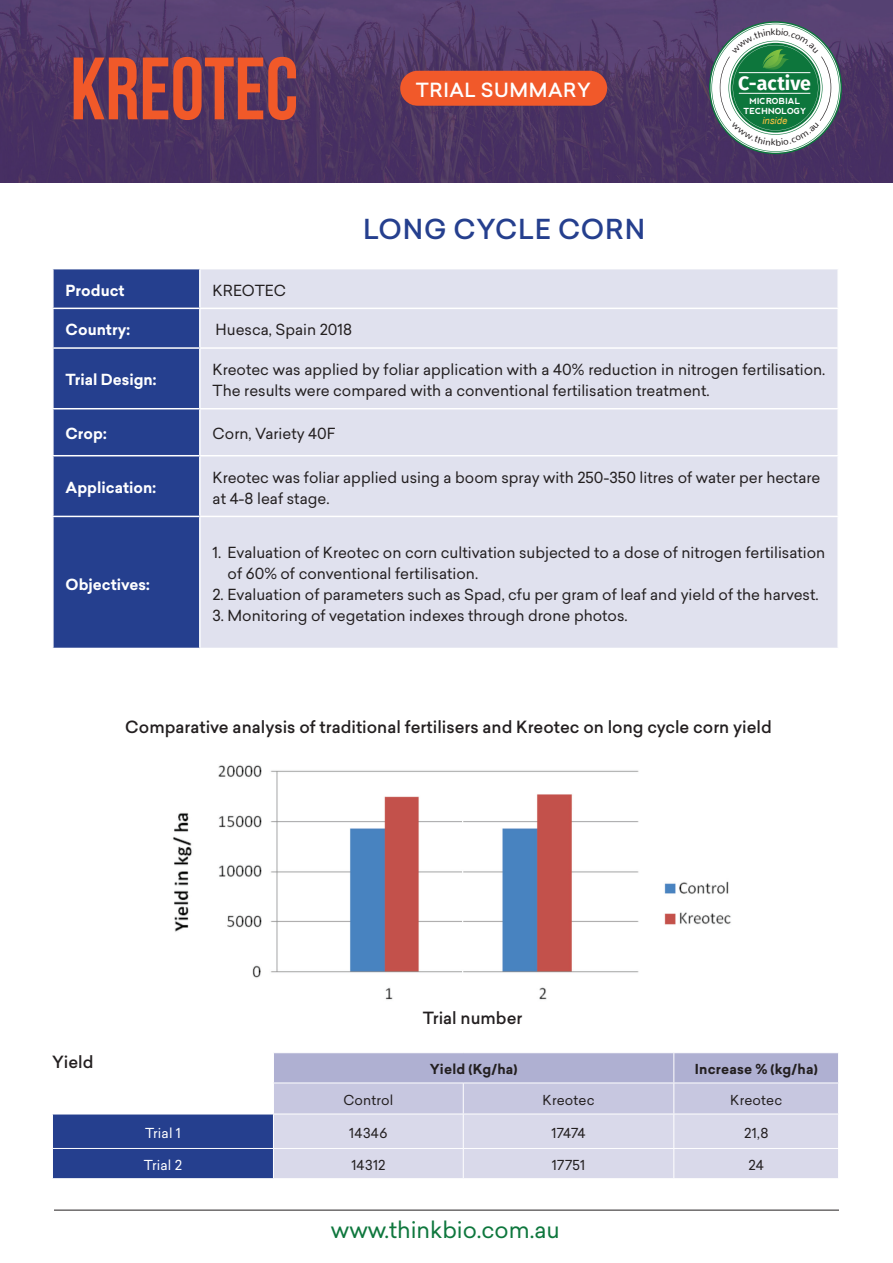
<style>
.page{position:relative;width:893px;height:1263px;background:#fff}
.page>*{position:absolute;margin:0;border:0;box-sizing:border-box;transform-origin:0 0}
.t1{font:700 88.2px "Bebas Neue";color:#f15929;scale:.96 1}
.t2{font:500 27px "Sailec";letter-spacing:.03em;color:#253f8e}
.t3{font:22.5px "Sailec";color:#0e773d}
.t4{font:700 19.5px "Fira Sans";color:#fff}
.t5{font:500 19.2px "Sailec";letter-spacing:.03em;color:#fff}
.t6{font:500 16.5px "Sailec";color:#231f20}
.t7{font:15px/21px "Sailec";color:#231f20}
.t8{font:700 15px "Sailec";color:#fff}
.t9{font:13.5px "Sailec";letter-spacing:.01em;color:#231f20}
.t10{font:700 13.5px "Sailec";letter-spacing:.015em;color:#231f20}
.t11{font:13.5px "Sailec";letter-spacing:.01em;color:#fff}
.t12{font:italic 9.6px "Arial";color:#fec241}
.t13{font:700 8.4px/10.1px "nevis";color:#fff;text-align:center}
</style>
<div class="page">
<img style="left:0;top:0;width:893px;height:182px">
<hr style="left:54px;top:1210px;width:785px;height:1px;background:#231f20">
<div style="left:400px;top:71px;width:207px;height:35px;background:#f1592a;border-radius:17px"></div>
<div style="left:54px;top:269px;width:145px;height:379px;background:#253f8e"></div>
<div style="left:201px;top:269px;width:636px;height:379px;background:#e0e1ee"></div>
<hr style="left:52px;top:308px;width:148px;height:1px;background:#fff">
<hr style="left:200px;top:308px;width:639px;height:1px;background:#fff">
<hr style="left:52px;top:347px;width:148px;height:2px;background:#fff">
<hr style="left:200px;top:347px;width:639px;height:2px;background:#fff">
<hr style="left:52px;top:408px;width:148px;height:1px;background:#fff">
<hr style="left:200px;top:408px;width:639px;height:1px;background:#fff">
<hr style="left:52px;top:455px;width:148px;height:1px;background:#fff">
<hr style="left:200px;top:455px;width:639px;height:1px;background:#fff">
<hr style="left:52px;top:516px;width:148px;height:1px;background:#fff">
<hr style="left:200px;top:516px;width:639px;height:1px;background:#fff">
<img style="left:173px;top:765px;width:558px;height:235px">
<svg style="left:52px;top:1053px;width:787px;height:125px;background:#bbbfda"></svg>
<svg style="left:709px;top:21px;width:133px;height:133px"></svg>
<h1 class="t1" style="left:70px;top:40px;width:239px">KREOtec</h1>
<p class="t5" style="left:416px;top:77px;width:176px">TRIAL SUMMARY</p>
<h2 class="t2" style="left:363px;top:210px;width:284px">LONG CYCLE CORN</h2>
<h3 class="t4" style="left:738px;top:69px;width:74px">C-active</h3>
<p class="t13" style="left:743px;top:96px;width:64px">MICROBIAL<br>TECHNOLOGY</p>
<p class="t12" style="left:762px;top:114px;width:26px">inside</p>
<p class="t8" style="left:66px;top:279px;width:61px">Product</p>
<p class="t7" style="left:213px;top:279px;width:75px">KREOTEC</p>
<p class="t8" style="left:66px;top:319px;width:66px">Country:</p>
<p class="t7" style="left:216px;top:319px;width:138px">Huesca, Spain 2018</p>
<p class="t8" style="left:66px;top:369px;width:93px">Trial Design:</p>
<p class="t7" style="left:213px;top:359px;width:614px">Kreotec was applied by foliar application with a 40% reduction in nitrogen fertilisation.<br>The results were compared with a conventional fertilisation treatment.</p>
<p class="t8" style="left:66px;top:423px;width:43px">Crop:</p>
<p class="t7" style="left:213px;top:423px;width:124px">Corn, Variety 40F</p>
<p class="t8" style="left:66px;top:477px;width:92px">Application:</p>
<p class="t7" style="left:213px;top:466px;width:609px">Kreotec was foliar applied using a boom spray with 250-350 litres of water per hectare at 4-8 leaf stage.</p>
<p class="t8" style="left:66px;top:573px;width:86px">Objectives:</p>
<p class="t7" style="left:228px;top:542px;width:599px;text-indent:-15px">1. Evaluation of Kreotec on corn cultivation subjected to a dose of nitrogen fertilisation of 60% of conventional fertilisation.</p>
<p class="t7" style="left:213px;top:584px;width:607px">2. Evaluation of parameters such as Spad, cfu per gram of leaf and yield of the harvest.</p>
<p class="t7" style="left:213px;top:605px;width:416px">3. Monitoring of vegetation indexes through drone photos.</p>
<p class="t6" style="left:125px;top:715px;width:648px">Comparative analysis of traditional fertilisers and Kreotec on long cycle corn yield</p>
<p class="t6" style="left:52px;top:1050px;width:43px">Yield</p>
<p class="t6" style="left:423px;top:1006px;width:101px">Trial number</p>
<p class="t10" style="left:430px;top:1060px;width:89px">Yield (Kg/ha)</p>
<p class="t10" style="left:695px;top:1060px;width:124px">Increase % (kg/ha)</p>
<p class="t9" style="left:343px;top:1090px;width:52px">Control</p>
<p class="t9" style="left:543px;top:1090px;width:53px">Kreotec</p>
<p class="t9" style="left:730px;top:1090px;width:53px">Kreotec</p>
<p class="t11" style="left:145px;top:1123px;width:37px">Trial 1</p>
<p class="t9" style="left:349px;top:1123px;width:40px">14346</p>
<p class="t9" style="left:551px;top:1123px;width:36px">17474</p>
<p class="t9" style="left:744px;top:1123px;width:26px">21,8</p>
<p class="t11" style="left:144px;top:1155px;width:39px">Trial 2</p>
<p class="t9" style="left:351px;top:1155px;width:36px">14312</p>
<p class="t9" style="left:552px;top:1155px;width:35px">17751</p>
<p class="t9" style="left:749px;top:1155px;width:17px">24</p>
<h3 class="t3" style="left:331px;top:1214px;width:230px">www.thinkbio.com.au</h3>
</div>
